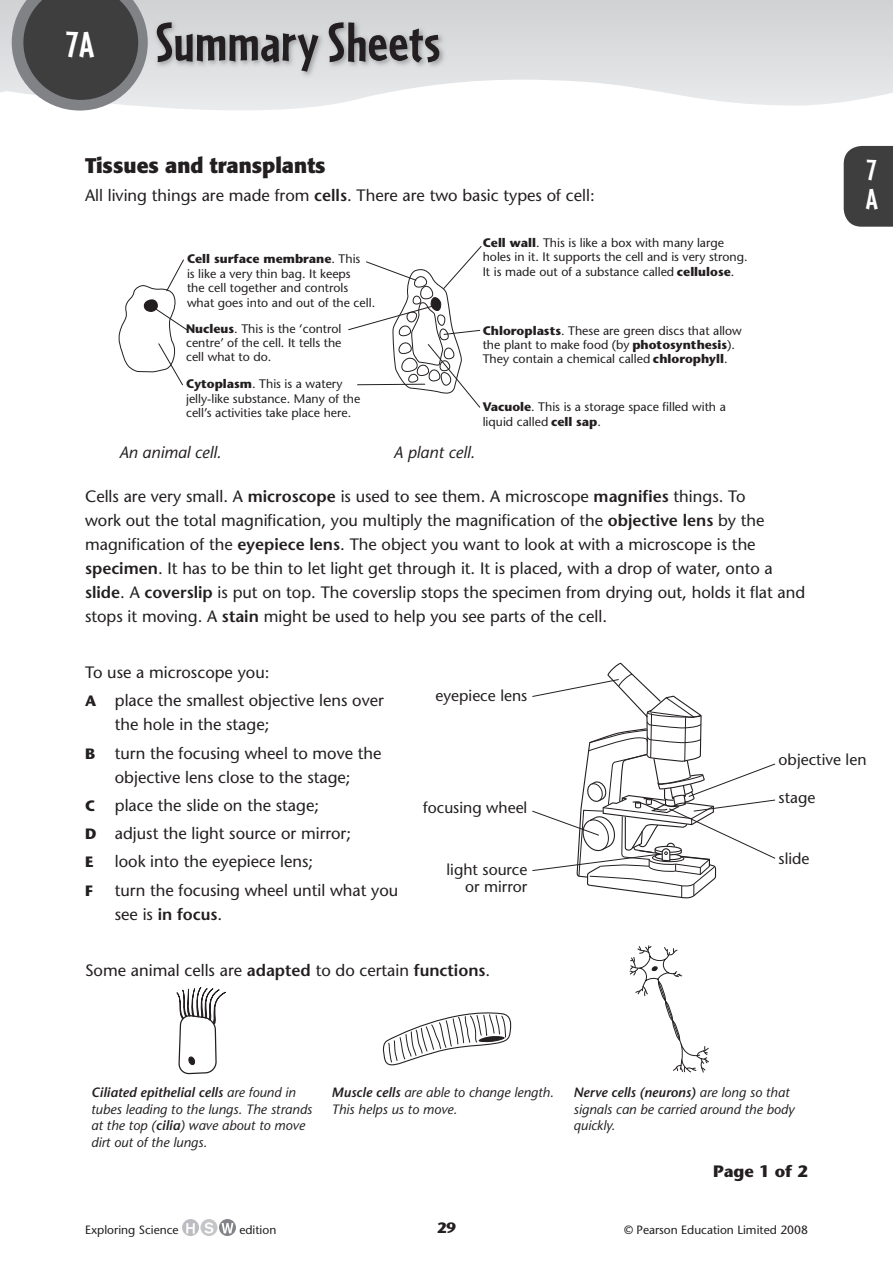
<style>
.page{position:relative;width:893px;height:1263px;background:#fff}
.page>*{position:absolute;margin:0;border:0;box-sizing:border-box;transform-origin:0 0}
.t1{font:700 57px "Cafeteria";letter-spacing:.005em;color:#231f20}
.t2{font:700 37.5px "Cafeteria";color:#fff}
.t3{font:700 30px/28.5px "Cafeteria";color:#fff}
.t4{font:700 21px "Formata";color:#231f20}
.t5{font:16.5px/24px "Stone Sans";color:#231f20}
.t6{font:italic 500 16.5px "Stone Sans Std";color:#231f20}
.t7{font:700 16.5px "Stone Sans";color:#231f20}
.t8{font:500 15.75px/17.2px "Stone Sans Std";color:#231f20;text-align:right}
.t9{font:700 15px "Stone Sans";color:#231f20}
.t10{font:italic 500 13.5px/16.5px "Stone Sans Std";color:#231f20}
.t11{font:500 12.3px/14.4px "Stone Sans Std";color:#231f20}
.t12{font:12px "Stone Sans";color:#231f20}
.s1{font-weight:600}
.s2{font-weight:700}
.s3{font-weight:700;font-size:15px}
</style>
<div class="page">
<svg style="left:148px;top:0;width:745px;height:110px"></svg>
<div style="left:182px;top:1219px;width:17px;height:17px;background:#bcbdc0;border-radius:50%"></div>
<svg style="left:186px;top:1223px;width:9px;height:11px"></svg>
<div style="left:200px;top:1219px;width:17px;height:17px;background:#c5c6c8;border-radius:50%"></div>
<svg style="left:204px;top:1222px;width:9px;height:11px"></svg>
<svg style="left:219px;top:1219px;width:17px;height:17px"></svg>
<svg style="left:222px;top:1223px;width:12px;height:10px"></svg>
<div style="left:844px;top:146px;width:49px;height:81px;background:#3e3e3f"></div>
<img style="left:153px;top:19px;width:294px;height:60px">
<svg style="left:118px;top:259px;width:70px;height:127px"></svg>
<svg style="left:348px;top:246px;width:134px;height:162px"></svg>
<svg style="left:532px;top:663px;width:244px;height:236px"></svg>
<svg style="left:177px;top:987px;width:48px;height:87px"></svg>
<svg style="left:382px;top:1012px;width:130px;height:54px"></svg>
<svg style="left:630px;top:945px;width:79px;height:127px"></svg>
<svg style="left:0;top:0;width:148px;height:111px;background:#717273"></svg>
<h2 class="t2" style="left:66px;top:23px;width:30px">7A</h2>
<h1 class="t1" style="left:156px;top:10px;width:286px">Summary Sheets</h1>
<p class="t4" style="left:85px;top:152px;width:242px">Tissues and transplants</p>
<p class="t5" style="left:85px;top:183px;width:511px">All living things are made from <span class="s1">cells</span>. There are two basic types of cell:</p>
<p class="t11" style="left:187px;top:252px;width:190px"><span class="s2">Cell surface membrane</span>. This<br>is like a very thin bag. It keeps<br>the cell together and controls what goes into and out of the cell.</p>
<p class="t11" style="left:186px;top:321px;width:157px;text-align:justify"><span class="s2">Nucleus</span>. This is the ‘control centre’ of the cell. It tells the cell what to do.</p>
<p class="t11" style="left:186px;top:377px;width:176px"><span class="s2">Cytoplasm</span>. This is a watery jelly-like substance. Many of the cell’s activities take place here.</p>
<p class="t6" style="left:119px;top:442px;width:104px">An animal cell.</p>
<p class="t6" style="left:394px;top:442px;width:83px">A plant cell.</p>
<p class="t11" style="left:483px;top:235px;width:266px"><span class="s2">Cell wall</span>. This is like a box with many large holes in it. It supports the cell and is very strong.<br>It is made out of a substance called <span class="s2">cellulose</span>.</p>
<p class="t11" style="left:483px;top:323px;width:261px"><span class="s2">Chloroplasts</span>. These are green discs that allow the plant to make food (by <span class="s2">photosynthesis</span>).<br>They contain a chemical called <span class="s2">chlorophyll</span>.</p>
<p class="t11" style="left:483px;top:400px;width:245px"><span class="s2">Vacuole</span>. This is a storage space filled with a liquid called <span class="s2">cell sap</span>.</p>
<p class="t5" style="left:85px;top:484px;width:722px">Cells are very small. A <span class="s1">microscope</span> is used to see them. A microscope <span class="s1">magnifies</span> things. To<br>work out the total magnification, you multiply the magnification of the <span class="s1">objective lens</span> by the magnification of the <span class="s1">eyepiece lens</span>. The object you want to look at with a microscope is the <span class="s1">specimen</span>. It has to be thin to let light get through it. It is placed, with a drop of water, onto a <span class="s1">slide</span>. A <span class="s1">coverslip</span> is put on top. The coverslip stops the specimen from drying out, holds it flat and stops it moving. A <span class="s1">stain</span> might be used to help you see parts of the cell.</p>
<h3 class="t3" style="left:866px;top:156px;width:14px">7<br>A</h3>
<p class="t5" style="left:85px;top:658px;width:300px;line-height:28.2px">To use a microscope you:<br><span class="s3">A</span> place the smallest objective lens over</p>
<p class="t5" style="left:85px;top:711px;width:298px;line-height:28.2px;text-indent:30px">the hole in the stage;<br><span class="s3">B</span> turn the focusing wheel to move the</p>
<p class="t5" style="left:85px;top:763px;width:268px;line-height:28.2px;text-indent:30px">objective lens close to the stage;<br><span class="s3">C</span> place the slide on the stage;<br><span class="s3">D</span> adjust the light source or mirror;</p>
<p class="t9" style="left:85px;top:853px;width:10px">E</p>
<p class="t5" style="left:115px;top:850px;width:200px">look into the eyepiece lens;</p>
<p class="t9" style="left:85px;top:881px;width:9px">F</p>
<p class="t5" style="left:115px;top:878px;width:285px">turn the focusing wheel until what you see is <span class="s1">in focus</span>.</p>
<p class="t8" style="left:435px;top:687px;width:93px">eyepiece lens</p>
<p class="t8" style="left:423px;top:799px;width:106px">focusing wheel</p>
<p class="t8" style="left:447px;top:861px;width:82px">light source or mirror</p>
<p class="t5" style="left:85px;top:958px;width:407px">Some animal cells are <span class="s1">adapted</span> to do certain <span class="s1">functions</span>.</p>
<p class="t8" style="left:779px;top:751px;width:96px">objective lens</p>
<p class="t8" style="left:779px;top:789px;width:38px">stage</p>
<p class="t8" style="left:779px;top:850px;width:32px">slide</p>
<p class="t10" style="left:91px;top:1084px;width:223px"><span class="s1">Ciliated epithelial cells</span> are found in tubes leading to the lungs. The strands at the top (<span class="s1">cilia</span>) wave about to move dirt out of the lungs.</p>
<p class="t10" style="left:332px;top:1084px;width:224px"><span class="s1">Muscle cells</span> are able to change length.<br>This helps us to move.</p>
<p class="t10" style="left:574px;top:1084px;width:222px"><span class="s1">Nerve cells (neurons)</span> are long so that signals can be carried around the body quickly.</p>
<p class="t7" style="left:713px;top:1161px;width:96px">Page 1 of 2</p>
<p class="t12" style="left:85px;top:1222px;width:95px">Exploring Science</p>
<p class="t12" style="left:239px;top:1222px;width:38px">edition</p>
<p class="t9" style="left:437px;top:1218px;width:20px">29</p>
<p class="t12" style="left:624px;top:1222px;width:185px">© Pearson Education Limited 2008</p>
</div>
